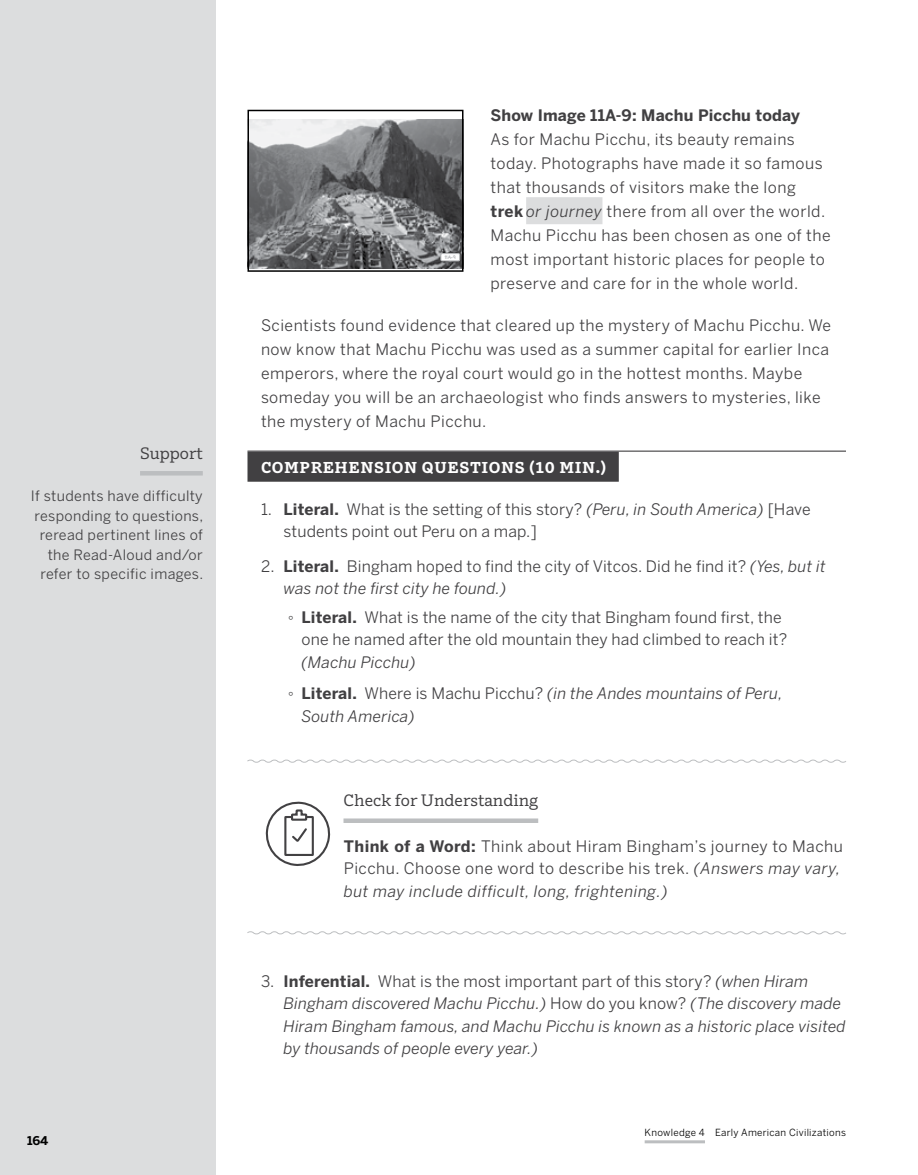
<style>
.page{position:relative;width:918px;height:1175px;background:#fff}
.page>*{position:absolute;margin:0;border:0;box-sizing:border-box;transform-origin:0 0}
.t1{font:16.5px "Amplify";color:#414042}
.t2{font:15.75px/24px "Benton Sans";letter-spacing:.03em;color:#414042}
.t3{font:italic 15.75px/22.5px "Benton Sans";letter-spacing:.01em;color:#414042}
.t4{font:15.75px/22.5px "Benton Sans";letter-spacing:.01em;color:#414042}
.t5{font:700 15.75px "Benton Sans";letter-spacing:.01em;color:#414042}
.t6{font:700 15.75px "Amplify";letter-spacing:.04em;color:#fff}
.t7{font:14.25px/19.5px "Benton Sans";letter-spacing:.025em;color:#414042;text-align:right}
.t8{font:700 12px "Benton Sans";color:#000}
.t9{font:9.75px "Benton Sans";letter-spacing:.03em;color:#000}
.t10{font:700 5.7px "Report";color:#b7b9bb}
.s1{font-weight:700}
.s2{font-style:italic}
.s3{font-family:"Arial"}
.s4{font-family:"Arial";font-style:normal}
.s5{font-weight:700;font-style:normal}
.s6{font-style:normal}
</style>
<div class="page">
<div style="left:0;top:0;width:216px;height:1174px;background:#dcddde"></div>
<hr style="left:645px;top:1140px;width:60px;height:3px;background:#bcbec0">
<div style="left:526px;top:197px;width:76px;height:27px;background:#dcddde"></div>
<hr style="left:248px;top:450px;width:598px;height:2px;background:#414042">
<div style="left:248px;top:452px;width:371px;height:30px;background:#414042"></div>
<svg style="left:247px;top:759px;width:599px;height:4px"></svg>
<div style="left:344px;top:818px;width:194px;height:5px;background:#bcbec0"></div>
<svg style="left:247px;top:931px;width:599px;height:4px"></svg>
<img style="left:251px;top:119px;width:210px;height:149px">
<div style="left:441px;top:253px;width:19px;height:8px;background:#fff"></div>
<div style="left:440px;top:253px;width:20px;height:8px;border:1px solid #b7b9bb"></div>
<div style="left:248px;top:110px;width:216px;height:162px;border:2px solid #000"></div>
<hr style="left:140px;top:471px;width:63px;height:4px;background:#bcbec0">
<svg style="left:266px;top:801px;width:64px;height:65px"></svg>
<p class="t1" style="left:140px;top:443px;width:64px">Support</p>
<p class="t7" style="left:31px;top:486px;width:174px">If students have difficulty responding to questions, reread pertinent lines of the Read-Aloud and/or refer to specific images.</p>
<p class="t8" style="left:27px;top:1133px;width:23px">164</p>
<p class="t5" style="left:490px;top:105px;width:311px">Show Image 11A-9: Machu Picchu today</p>
<p class="t2" style="left:490px;top:127px;width:342px">As for Machu Picchu, its beauty remains today. Photographs have made it so famous that thousands of visitors make the long <span class="s1">trek</span> <span class="s2">or journey</span> there from all over the world.<br>Machu Picchu has been chosen as one of the most important historic places for people to preserve and care for in the whole world.</p>
<p class="t2" style="left:261px;top:313px;width:571px">Scientists found evidence that cleared up the mystery of Machu Picchu. We now know that Machu Picchu was used as a summer capital for earlier Inca emperors, where the royal court would go in the hottest months. Maybe someday you will be an archaeologist who finds answers to mysteries, like the mystery of Machu Picchu.</p>
<p class="t6" style="left:261px;top:457px;width:346px">COMPREHENSION QUESTIONS (10 MIN.)</p>
<p class="t4" style="left:284px;top:497px;width:529px;text-indent:-23px">1. <span class="s1">Literal.</span> What is the setting of this story? <span class="s2">(Peru, in South America)</span> [Have students point out Peru on a map.]</p>
<p class="t4" style="left:284px;top:554px;width:544px;text-indent:-23px">2. <span class="s1">Literal.</span> Bingham hoped to find the city of Vitcos. Did he find it? <span class="s2">(Yes, but it was not the first city he found.)</span></p>
<p class="t4" style="left:302px;top:605px;width:487px;text-indent:-13px"><span class="s3">◦</span> <span class="s1">Literal.</span> What is the name of the city that Bingham found first, the one he named after the old mountain they had climbed to reach it?</p>
<p class="t3" style="left:288px;top:646px;width:496px;line-height:31.5px;text-indent:13px">(Machu Picchu)<br><span class="s4">◦</span> <span class="s5">Literal.</span> <span class="s6">Where is Machu Picchu?</span> (in the Andes mountains of Peru,</p>
<p class="t3" style="left:302px;top:704px;width:115px">South America)</p>
<p class="t10" style="left:445px;top:254px;width:12px">11A-9</p>
<p class="t1" style="left:344px;top:790px;width:196px">Check for Understanding</p>
<p class="t2" style="left:344px;top:834px;width:501px;line-height:22.5px"><span class="s1">Think of a Word:</span> Think about Hiram Bingham’s journey to Machu<br>Picchu. Choose one word to describe his trek. <span class="s2">(Answers may vary, but may include difficult, long, frightening.)</span></p>
<p class="t3" style="left:284px;top:969px;width:564px;text-indent:-23px"><span class="s6">3.</span> <span class="s5">Inferential.</span> <span class="s6">What is the most important part of this story?</span> (when Hiram Bingham discovered Machu Picchu.) <span class="s6">How do you know?</span> (The discovery made Hiram Bingham famous, and Machu Picchu is known as a historic place visited by thousands of people every year.)</p>
<p class="t9" style="left:645px;top:1126px;width:203px">Knowledge 4 Early American Civilizations</p>
</div>
